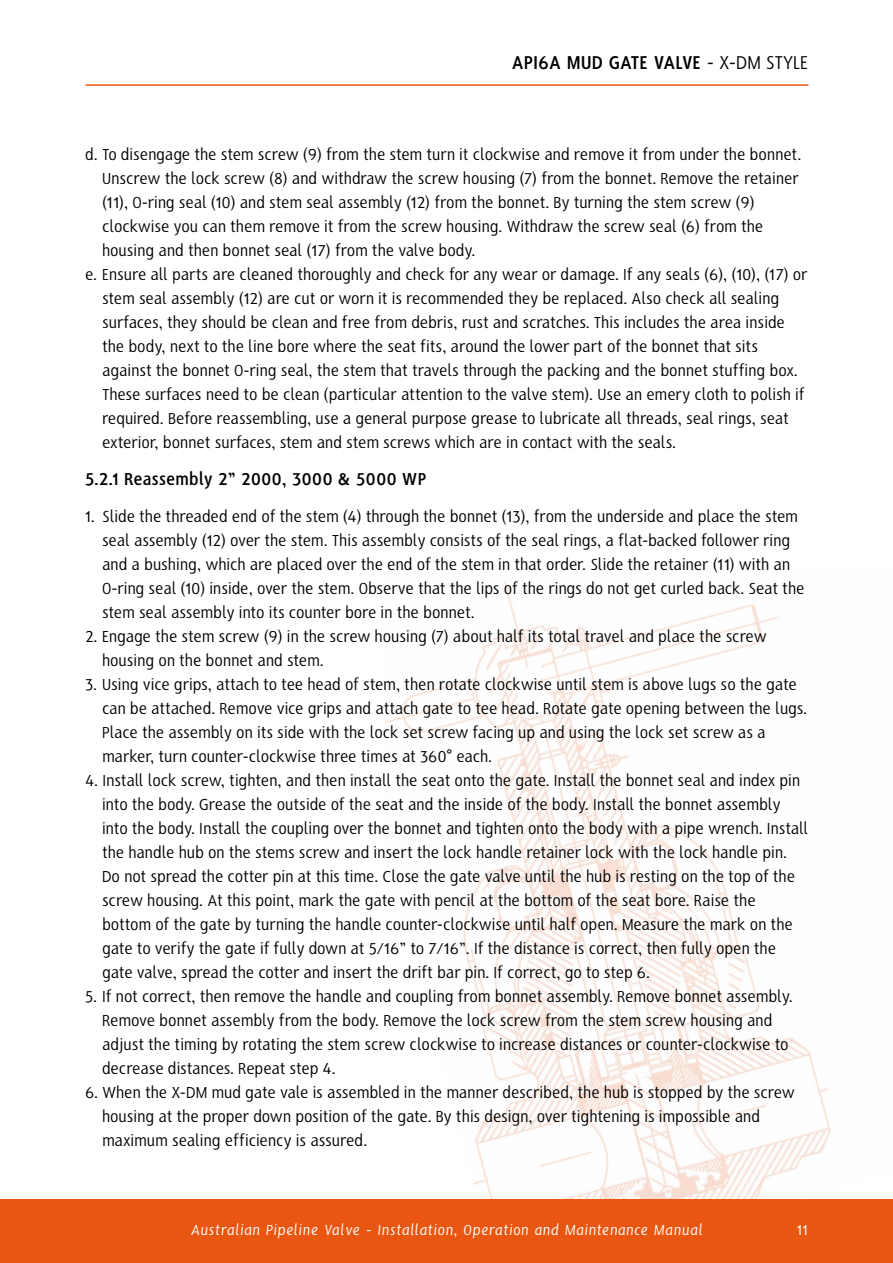
<style>
.page{position:relative;width:893px;height:1263px;background:#fff}
.page>*{position:absolute;margin:0;border:0;box-sizing:border-box;transform-origin:0 0}
.t1{font:700 21px "HS Sans";color:#000}
.t2{font:700 19.5px "HS Sans";color:#000}
.t3{font:18px/24px "HS Sans";letter-spacing:-.005em;color:#000}
.t4{font:italic 16.5px "HS Sans";letter-spacing:.035em;color:#fff}
.t5{font:16.5px "HS Sans";color:#fff}
.s1{font-weight:400}
</style>
<div class="page">
<img style="left:385px;top:581px;width:446px;height:618px">
<div style="left:0;top:1199px;width:893px;height:64px;background:#e85611"></div>
<hr style="left:86px;top:84px;width:722px;height:2px;background:#e85611">
<p class="t1" style="left:512px;top:51px;width:298px">API6A MUD GATE VALVE <span class="s1">- X-DM STYLE</span></p>
<p class="t3" style="left:85px;top:143px;width:718px">d. To disengage the stem screw (9) from the stem turn it clockwise and remove it from under the bonnet.</p>
<p class="t3" style="left:102px;top:167px;width:698px">Unscrew the lock screw (8) and withdraw the screw housing (7) from the bonnet. Remove the retainer</p>
<p class="t3" style="left:102px;top:191px;width:654px">(11), O-ring seal (10) and stem seal assembly (12) from the bonnet. By turning the stem screw (9)</p>
<p class="t3" style="left:102px;top:215px;width:663px">clockwise you can them remove it from the screw housing. Withdraw the screw seal (6) from the</p>
<p class="t3" style="left:102px;top:239px;width:375px">housing and then bonnet seal (17) from the valve body.</p>
<p class="t3" style="left:85px;top:263px;width:724px">e. Ensure all parts are cleaned thoroughly and check for any wear or damage. If any seals (6), (10), (17) or</p>
<p class="t3" style="left:102px;top:287px;width:679px">stem seal assembly (12) are cut or worn it is recommended they be replaced. Also check all sealing</p>
<p class="t3" style="left:102px;top:311px;width:684px">surfaces, they should be clean and free from debris, rust and scratches. This includes the area inside</p>
<p class="t3" style="left:102px;top:335px;width:658px">the body, next to the line bore where the seat fits, around the lower part of the bonnet that sits</p>
<p class="t3" style="left:102px;top:359px;width:697px">against the bonnet O-ring seal, the stem that travels through the packing and the bonnet stuffing box.</p>
<p class="t3" style="left:102px;top:383px;width:704px">These surfaces need to be clean (particular attention to the valve stem). Use an emery cloth to polish if</p>
<p class="t3" style="left:102px;top:407px;width:688px">required. Before reassembling, use a general purpose grease to lubricate all threads, seal rings, seat</p>
<p class="t3" style="left:102px;top:431px;width:575px">exterior, bonnet surfaces, stem and stem screws which are in contact with the seals.</p>
<p class="t2" style="left:85px;top:469px;width:343px">5.2.1 Reassembly 2” 2000, 3000 &amp; 5000 WP</p>
<p class="t3" style="left:102px;top:505px;width:704px;text-indent:-17px">1. Slide the threaded end of the stem (4) through the bonnet (13), from the underside and place the stem seal assembly (12) over the stem. This assembly consists of the seal rings, a flat-backed follower ring and a bushing, which are placed over the end of the stem in that order. Slide the retainer (11) with an O-ring seal (10) inside, over the stem. Observe that the lips of the rings do not get curled back. Seat the stem seal assembly into its counter bore in the bonnet.</p>
<p class="t3" style="left:102px;top:625px;width:666px;text-indent:-17px">2. Engage the stem screw (9) in the screw housing (7) about half its total travel and place the screw housing on the bonnet and stem.</p>
<p class="t3" style="left:102px;top:673px;width:707px;text-indent:-17px">3. Using vice grips, attach to tee head of stem, then rotate clockwise until stem is above lugs so the gate can be attached. Remove vice grips and attach gate to tee head. Rotate gate opening between the lugs.<br>Place the assembly on its side with the lock set screw facing up and using the lock set screw as a marker, turn counter-clockwise three times at 360° each.</p>
<p class="t3" style="left:102px;top:769px;width:708px;text-indent:-17px">4. Install lock screw, tighten, and then install the seat onto the gate. Install the bonnet seal and index pin into the body. Grease the outside of the seat and the inside of the body. Install the bonnet assembly into the body. Install the coupling over the bonnet and tighten onto the body with a pipe wrench. Install the handle hub on the stems screw and insert the lock handle retainer lock with the lock handle pin.<br>Do not spread the cotter pin at this time. Close the gate valve until the hub is resting on the top of the screw housing. At this point, mark the gate with pencil at the bottom of the seat bore. Raise the bottom of the gate by turning the handle counter-clockwise until half open. Measure the mark on the gate to verify the gate if fully down at 5/16” to 7/16”. If the distance is correct, then fully open the gate valve, spread the cotter and insert the drift bar pin. If correct, go to step 6.</p>
<p class="t3" style="left:102px;top:985px;width:692px;text-indent:-17px">5. If not correct, then remove the handle and coupling from bonnet assembly. Remove bonnet assembly.<br>Remove bonnet assembly from the body. Remove the lock screw from the stem screw housing and adjust the timing by rotating the stem screw clockwise to increase distances or counter-clockwise to decrease distances. Repeat step 4.</p>
<p class="t3" style="left:102px;top:1080px;width:694px;text-indent:-17px">6. When the X-DM mud gate vale is assembled in the manner described, the hub is stopped by the screw housing at the proper down position of the gate. By this design, over tightening is impossible and maximum sealing efficiency is assured.</p>
<p class="t4" style="left:191px;top:1222px;width:513px">Australian Pipeline Valve - Installation, Operation and Maintenance Manual</p>
<p class="t5" style="left:797px;top:1222px;width:13px">11</p>
</div>
